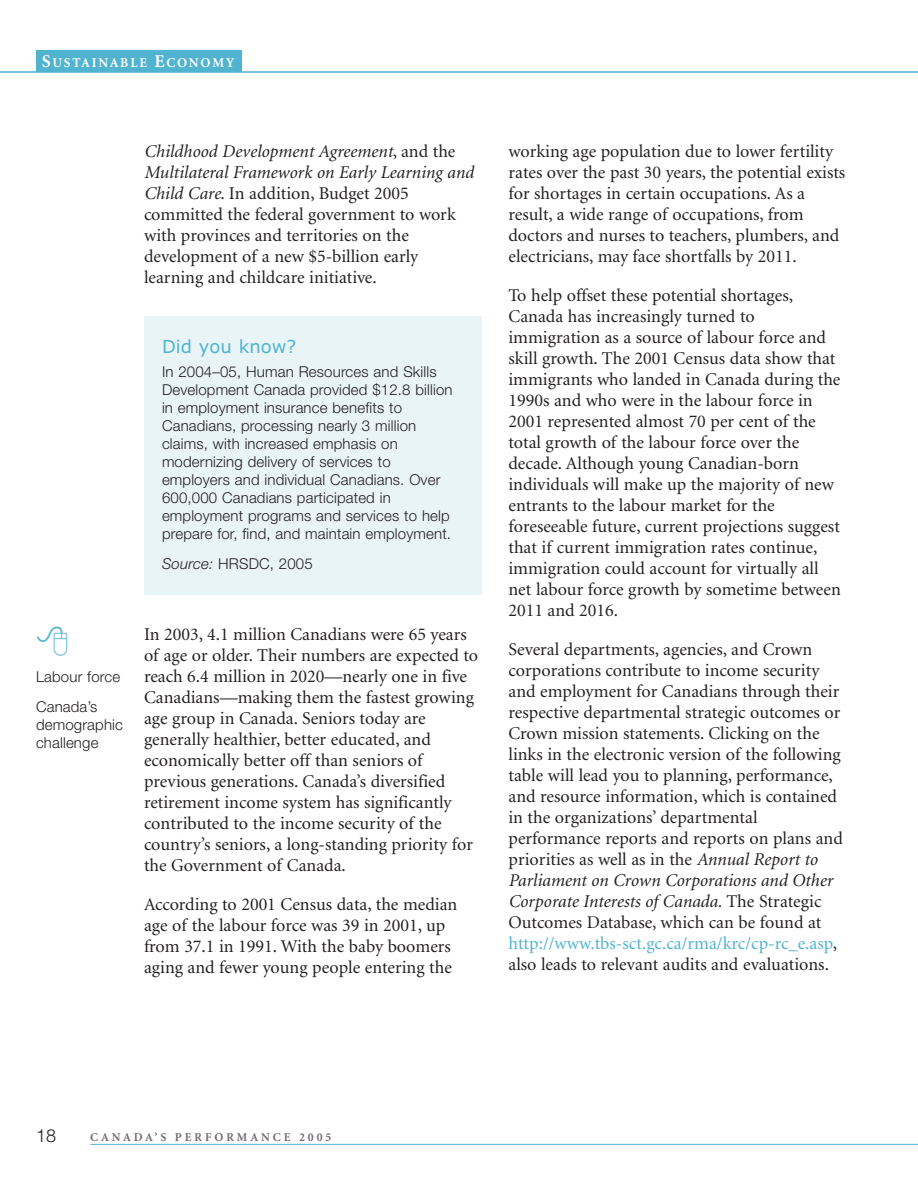
<style>
.page{position:relative;width:918px;height:1188px;background:#fff}
.page>*{position:absolute;margin:0;border:0;box-sizing:border-box;transform-origin:0 0}
.t1{font:18px/21px "Minion";color:#231f20}
.t2{font:18px "Verdana";color:#50b3cf}
.t3{font:300 18px "Helvetica Neue";color:#231f20}
.t4{font:300 15px/18px "Helvetica Neue";letter-spacing:.01em;color:#231f20}
.t5{font:700 13.5px "Minion";letter-spacing:.13em;color:#fff}
.t6{font:700 12px "Minion";letter-spacing:.245em;color:#6d6e70}
.s1{font-size:18px}
.s2{font-style:italic}
.s3{color:#50b3cf}
</style>
<div class="page">
<hr style="left:0;top:71px;width:918px;height:2px;background:#50b3cf">
<hr style="left:90px;top:1144px;width:828px;height:1px;background:#50b3cf">
<div style="left:36px;top:51px;width:205px;height:21px;background:#50b3cf"></div>
<div style="left:144px;top:316px;width:338px;height:279px;background:#e9f4f7"></div>
<p class="t5" style="left:42px;top:57px;width:194px"><span class="s1">S</span>USTAINABLE <span class="s1">E</span>CONOMY</p>
<p class="t4" style="left:36px;top:663px;width:86px;line-height:30px">Labour force<br>Canada’s</p>
<p class="t4" style="left:36px;top:717px;width:88px">demographic challenge</p>
<p class="t1" style="left:144px;top:142px;width:331px"><span class="s2">Childhood Development Agreement</span>, and the <span class="s2">Multilateral Framework on Early Learning and Child Care</span>. In addition, Budget 2005 committed the federal government to work with provinces and territories on the development of a new $5-billion early learning and childcare initiative.</p>
<p class="t1" style="left:508px;top:142px;width:338px">working age population due to lower fertility rates over the past 30 years, the potential exists for shortages in certain occupations. As a result, a wide range of occupations, from doctors and nurses to teachers, plumbers, and electricians, may face shortfalls by 2011.</p>
<p class="t1" style="left:508px;top:286px;width:334px">To help offset these potential shortages, Canada has increasingly turned to immigration as a source of labour force and skill growth. The 2001 Census data show that immigrants who landed in Canada during the 1990s and who were in the labour force in 2001 represented almost 70 per cent of the total growth of the labour force over the decade. Although young Canadian-born individuals will make up the majority of new entrants to the labour market for the foreseeable future, current projections suggest that if current immigration rates continue, immigration could account for virtually all net labour force growth by sometime between 2011 and 2016.</p>
<p class="t1" style="left:508px;top:640px;width:336px">Several departments, agencies, and Crown corporations contribute to income security and employment for Canadians through their respective departmental strategic outcomes or Crown mission statements. Clicking on the links in the electronic version of the following table will lead you to planning, performance, and resource information, which is contained in the organizations’ departmental performance reports and reports on plans and priorities as well as in the <span class="s2">Annual Report to Parliament on Crown Corporations and Other Corporate Interests of Canada.</span> The Strategic Outcomes Database, which can be found at <span class="s3">http://www.tbs-sct.gc.ca/rma/krc/cp-rc_e.asp</span>, also leads to relevant audits and evaluations.</p>
<p class="t2" style="left:162px;top:338px;width:136px">Did you know?</p>
<p class="t4" style="left:162px;top:364px;width:292px">In 2004–05, Human Resources and Skills Development Canada provided $12.8 billion in employment insurance benefits to Canadians, processing nearly 3 million claims, with increased emphasis on modernizing delivery of services to employers and individual Canadians. Over 600,000 Canadians participated in employment programs and services to help prepare for, find, and maintain employment.</p>
<p class="t4" style="left:162px;top:556px;width:152px"><span class="s2">Source:</span> HRSDC, 2005</p>
<p class="t1" style="left:144px;top:626px;width:336px">In 2003, 4.1 million Canadians were 65 years of age or older. Their numbers are expected to reach 6.4 million in 2020—nearly one in five Canadians—making them the fastest growing age group in Canada. Seniors today are generally healthier, better educated, and economically better off than seniors of previous generations. Canada’s diversified retirement income system has significantly contributed to the income security of the country’s seniors, a long-standing priority for the Government of Canada.</p>
<p class="t1" style="left:144px;top:896px;width:315px">According to 2001 Census data, the median age of the labour force was 39 in 2001, up from 37.1 in 1991. With the baby boomers aging and fewer young people entering the</p>
<p class="t3" style="left:36px;top:1130px;width:22px">18</p>
<p class="t6" style="left:90px;top:1132px;width:243px">CANADA’S PERFORMANCE 2005</p>
</div>
